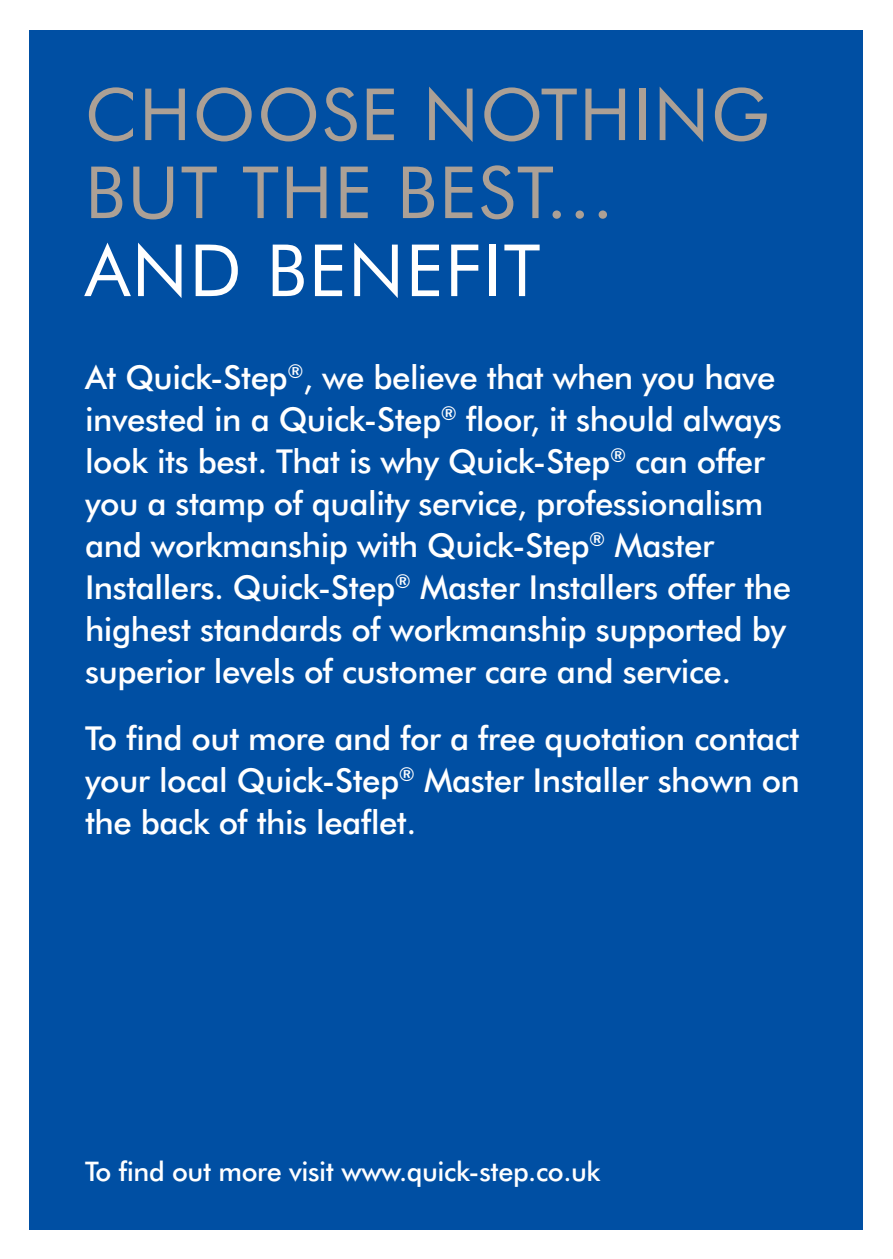
<style>
.page{position:relative;width:893px;height:1259px;background:#fff}
.page>*{position:absolute;margin:0;border:0;box-sizing:border-box;transform-origin:0 0}
.t1{font:72px/78px "Futura BT";letter-spacing:.025em;color:#aca095}
.t2{font:72px "Futura BT";letter-spacing:.025em;color:#fff}
.t3{font:500 33px/42px "Futura BT";letter-spacing:-.015em;color:#fff}
.t4{font:500 27px "Futura BT";letter-spacing:-.015em;color:#fff}
</style>
<div class="page">
<div style="left:30px;top:30px;width:833px;height:1199px;background:#004fa3"></div>
<h1 class="t1" style="left:85px;top:75px;width:686px">CHOOSE NOTHING<br>BUT THE BEST...</h1>
<h1 class="t2" style="left:85px;top:227px;width:457px">AND BENEFIT</h1>
<p class="t3" style="left:85px;top:355px;width:708px">At Quick-Step<sup>®</sup>, we believe that when you have invested in a Quick-Step<sup>®</sup> floor, it should always look its best. That is why Quick-Step<sup>®</sup> can offer you a stamp of quality service, professionalism and workmanship with Quick-Step<sup>®</sup> Master Installers. Quick-Step<sup>®</sup> Master Installers offer the highest standards of workmanship supported by superior levels of customer care and service.</p>
<p class="t3" style="left:85px;top:717px;width:716px;text-align:justify">To find out more and for a free quotation contact your local Quick-Step<sup>®</sup> Master Installer shown on the back of this leaflet.</p>
<p class="t4" style="left:85px;top:1155px;width:517px">To find out more visit www.quick-step.co.uk</p>
</div>
